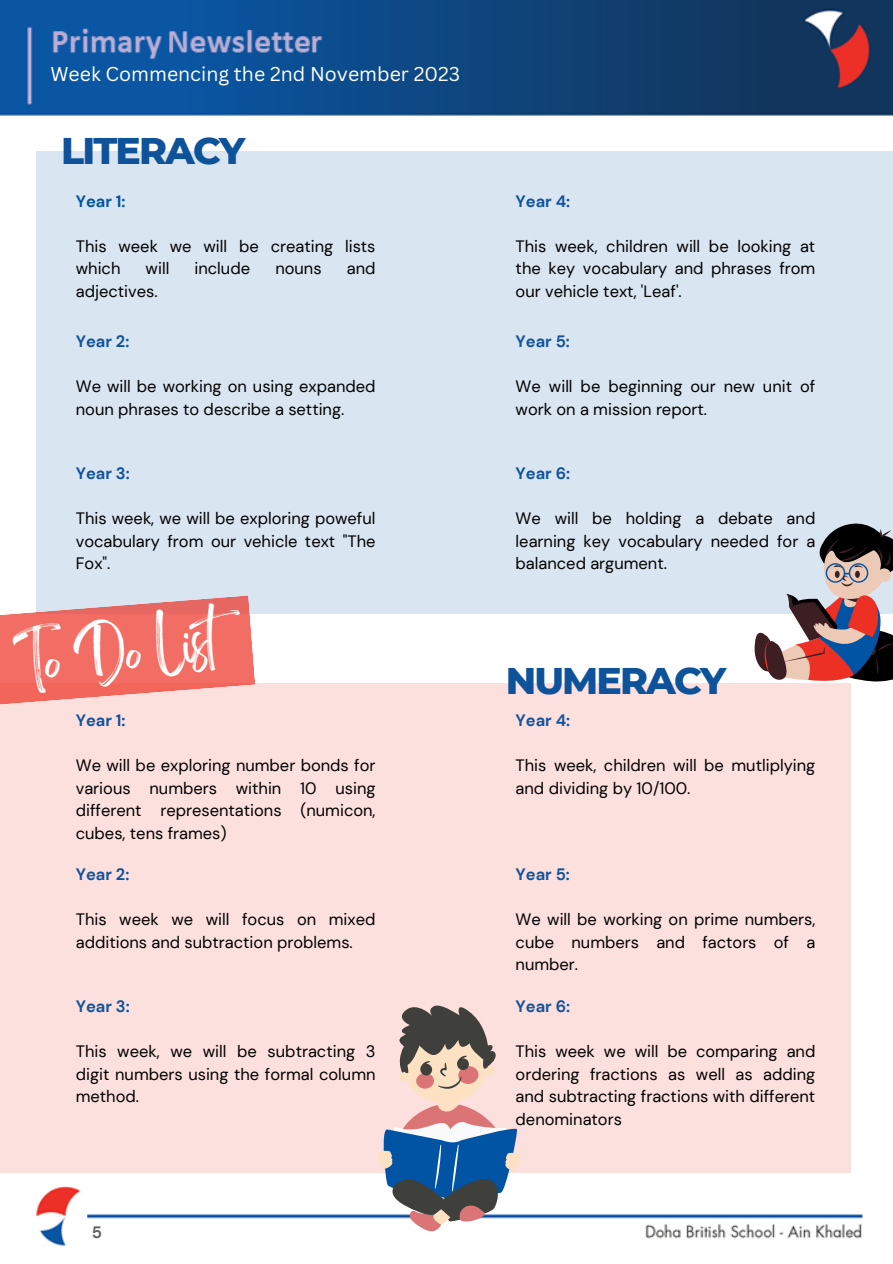
<style>
.page{position:relative;width:893px;height:1264px;background:#fff}
.page>*{position:absolute;margin:0;border:0;box-sizing:border-box;transform-origin:0 0}
.t1{font:44.25px "Brightwall";color:#fff}
.t2{font:800 37.8px "Montserrat";letter-spacing:-.05em;color:#0e529a}
.t3{font:19.5px "Canva Sans";color:#fff}
.t4{font:16.5px/22.5px "DM Sans";color:#000;text-align:justify}
.t5{font:700 16.5px "DM Sans";color:#11529a}
.t6{font:700 16.5px "DM Sans";color:#0153a3}
.t7{font:700 16.5px "DM Sans";color:#616161}
</style>
<div class="page">
<img style="left:0;top:0;width:892px;height:1246px">
<div style="left:36px;top:151px;width:856px;height:462px;background:#d9e5f1"></div>
<div style="left:0;top:683px;width:850px;height:490px;background:#fce0de"></div>
<svg style="left:754px;top:523px;width:138px;height:160px"></svg>
<svg style="left:375px;top:1005px;width:146px;height:227px"></svg>
<svg style="left:0;top:595px;width:255px;height:110px"></svg>
<p class="t3" style="left:50px;top:60px;width:411px">Week Commencing the 2nd November 2023</p>
<p class="t2" style="left:61px;top:127px;width:185px">LITERACY</p>
<p class="t6" style="left:76px;top:190px;width:51px">Year 1:</p>
<p class="t4" style="left:76px;top:235px;width:301px">This week we will be creating lists which</p>
<p class="t4" style="left:146px;top:257px;width:25px">will</p>
<p class="t4" style="left:194px;top:257px;width:57px">include</p>
<p class="t4" style="left:275px;top:257px;width:48px">nouns</p>
<p class="t4" style="left:347px;top:257px;width:30px">and</p>
<p class="t4" style="left:76px;top:280px;width:83px">adjectives.</p>
<p class="t5" style="left:76px;top:331px;width:55px">Year 2:</p>
<p class="t4" style="left:76px;top:375px;width:301px">We will be working on using expanded noun phrases to describe a setting.</p>
<p class="t5" style="left:76px;top:463px;width:55px">Year 3:</p>
<p class="t4" style="left:76px;top:507px;width:301px">This week, we will be exploring poweful vocabulary from our vehicle text "The Fox".</p>
<p class="t1" style="left:14px;top:649px;width:204px;rotate:-6deg">To Do List</p>
<p class="t5" style="left:76px;top:710px;width:51px">Year 1:</p>
<p class="t4" style="left:76px;top:754px;width:301px">We will be exploring number bonds for various numbers within 10 using different representations (numicon, cubes, tens frames)</p>
<p class="t5" style="left:76px;top:864px;width:55px">Year 2:</p>
<p class="t4" style="left:76px;top:908px;width:301px">This week we will focus on mixed additions and subtraction problems.</p>
<p class="t5" style="left:76px;top:995px;width:55px">Year 3:</p>
<p class="t4" style="left:76px;top:1040px;width:301px">This week, we will be subtracting 3 digit numbers using the formal column method.</p>
<p class="t7" style="left:92px;top:1221px;width:12px">5</p>
<p class="t5" style="left:515px;top:190px;width:56px">Year 4:</p>
<p class="t4" style="left:515px;top:235px;width:301px">This week, children will be looking at the key vocabulary and phrases from our vehicle text, 'Leaf'.</p>
<p class="t5" style="left:515px;top:331px;width:56px">Year 5:</p>
<p class="t4" style="left:515px;top:375px;width:301px">We will be beginning our new unit of work on a mission report.</p>
<p class="t5" style="left:515px;top:463px;width:56px">Year 6:</p>
<p class="t4" style="left:515px;top:507px;width:301px">We will be holding a debate and learning key vocabulary needed for a balanced argument.</p>
<p class="t2" style="left:505px;top:657px;width:222px">NUMERACY</p>
<p class="t5" style="left:515px;top:710px;width:56px">Year 4:</p>
<p class="t4" style="left:515px;top:754px;width:301px">This week, children will be mutliplying and dividing by 10/100.</p>
<p class="t5" style="left:515px;top:864px;width:56px">Year 5:</p>
<p class="t4" style="left:515px;top:908px;width:301px">We will be working on prime numbers, cube numbers and factors of a number.</p>
<p class="t5" style="left:515px;top:995px;width:56px">Year 6:</p>
<p class="t4" style="left:515px;top:1040px;width:301px">This week we will be comparing and ordering fractions as well as adding and subtracting fractions with different denominators</p>
</div>
